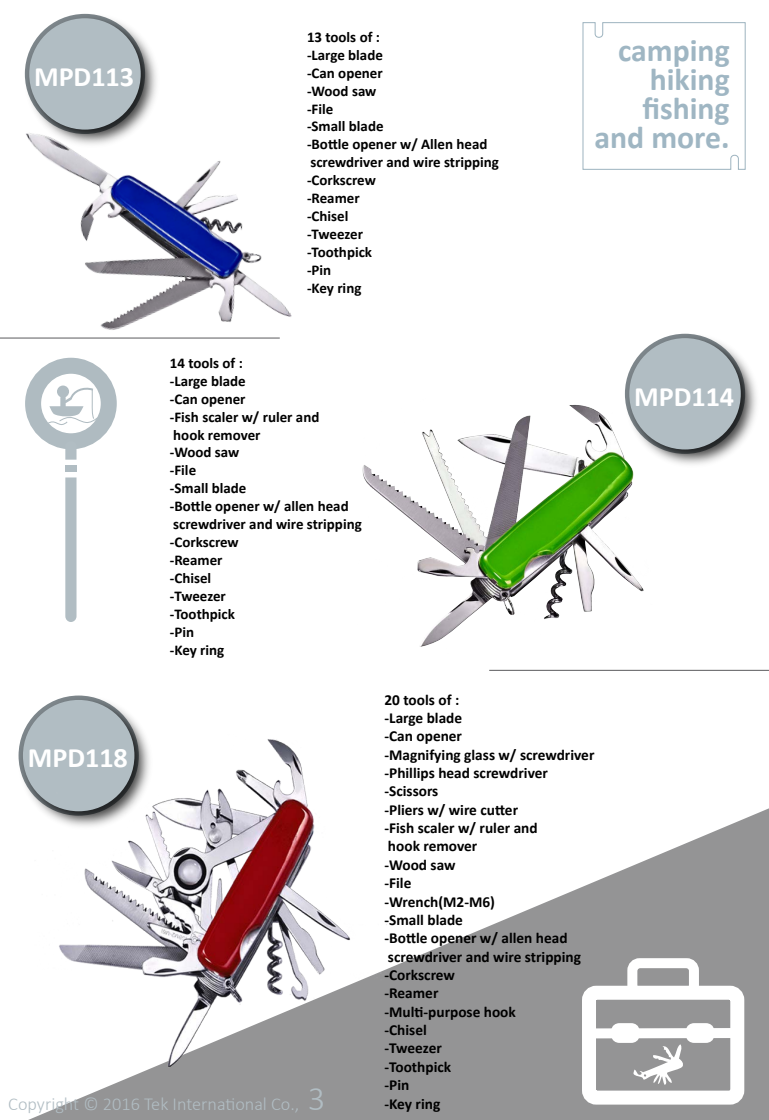
<style>
.page{position:relative;width:769px;height:1120px;background:#fff}
.page>*{position:absolute;margin:0;border:0;box-sizing:border-box;transform-origin:0 0}
.t1{font:700 31.7px/29px "Calibri";color:#9fb6c3;text-align:right}
.t2{font:700 28.1px "Calibri";color:#fff}
.t3{font:300 18.3px "Calibri";color:#b1bdc3}
.t4{font:700 15.3px/18.4px "Calibri";color:#000}
.t5{font:700 14.9px/17.9px "Calibri";color:#000}
.s1{font-size:34.6px}
</style>
<div class="page">
<svg style="left:28px;top:809px;width:740px;height:311px;fill:#949495"></svg>
<img style="left:24px;top:13px;width:133px;height:74px">
<div style="left:29px;top:18px;width:112px;height:112px;background:#b1bdc3;border-radius:50%"></div>
<img style="left:625px;top:333px;width:132px;height:132px">
<div style="left:629px;top:338px;width:111px;height:111px;background:#b1bdc3;border-radius:50%"></div>
<img style="left:18px;top:695px;width:118px;height:138px">
<div style="left:23px;top:700px;width:111px;height:111px;background:#b1bdc3;border-radius:50%"></div>
<svg style="left:582px;top:22px;width:163px;height:148px"></svg>
<hr style="left:0;top:338px;width:279px;height:1px;background:#5b5b5d">
<hr style="left:489px;top:670px;width:279px;height:1px;background:#5b5b5d">
<div style="left:57px;top:386px;width:12px;height:12px;background:#b1bdc3;border-radius:50%"></div>
<svg style="left:46px;top:387px;width:53px;height:39px"></svg>
<div style="left:25px;top:358px;width:92px;height:91px;border:16px solid #afbbc1;border-radius:50%"></div>
<div style="left:65px;top:465px;width:11px;height:7px;background:#b1bdc3"></div>
<svg style="left:65px;top:477px;width:11px;height:145px;background:#b4bfc5"></svg>
<svg style="left:65px;top:441px;width:11px;height:19px"></svg>
<img style="left:34px;top:723px;width:356px;height:353px">
<div style="left:581px;top:986px;width:162px;height:119px;border:14px solid #fff;border-radius:7px"></div>
<div style="left:627px;top:958px;width:71px;height:40px;border:10px solid #fff;border-radius:7px"></div>
<svg style="left:581px;top:1020px;width:165px;height:65px"></svg>
<img style="left:25px;top:87px;width:266px;height:277px">
<img style="left:362px;top:395px;width:290px;height:252px">
<p class="t2" style="left:34px;top:58px;width:102px">MPD113</p>
<p class="t5" style="left:307px;top:28px;width:193px">13 tools of :<br>-Large blade<br>-Can opener<br>-Wood saw<br>-File<br>-Small blade<br>-Bottle opener w/ Allen head screwdriver and wire stripping -Corkscrew<br>-Reamer<br>-Chisel<br>-Tweezer<br>-Toothpick<br>-Pin<br>-Key ring</p>
<p class="t5" style="left:170px;top:354px;width:193px">14 tools of :<br>-Large blade<br>-Can opener<br>-Fish scaler w/ ruler and<br>hook remover<br>-Wood saw<br>-File<br>-Small blade<br>-Bottle opener w/ allen head screwdriver and wire stripping -Corkscrew<br>-Reamer<br>-Chisel<br>-Tweezer<br>-Toothpick<br>-Pin<br>-Key ring</p>
<p class="t1" style="left:594px;top:36px;width:137px">camping hiking fishing and more.</p>
<p class="t2" style="left:633px;top:378px;width:102px">MPD114</p>
<p class="t4" style="left:384px;top:690px;width:211px">20 tools of :<br>-Large blade<br>-Can opener<br>-Magnifying glass w/ screwdriver -Phillips head screwdriver -Scissors<br>-Pliers w/ wire cutter<br>-Fish scaler w/ ruler and<br>hook remover<br>-Wood saw<br>-File<br>-Wrench(M2-M6)<br>-Small blade<br>-Bottle opener w/ allen head screwdriver and wire stripping -Corkscrew<br>-Reamer<br>-Multi-purpose hook<br>-Chisel<br>-Tweezer<br>-Toothpick<br>-Pin</p>
<p class="t2" style="left:28px;top:740px;width:102px">MPD118</p>
<p class="t3" style="left:8px;top:1092px;width:318px">Copyright © 2016 Tek International Co., <span class="s1">3</span></p>
<p class="t4" style="left:384px;top:1094px;width:57px">-Key ring</p>
</div>
